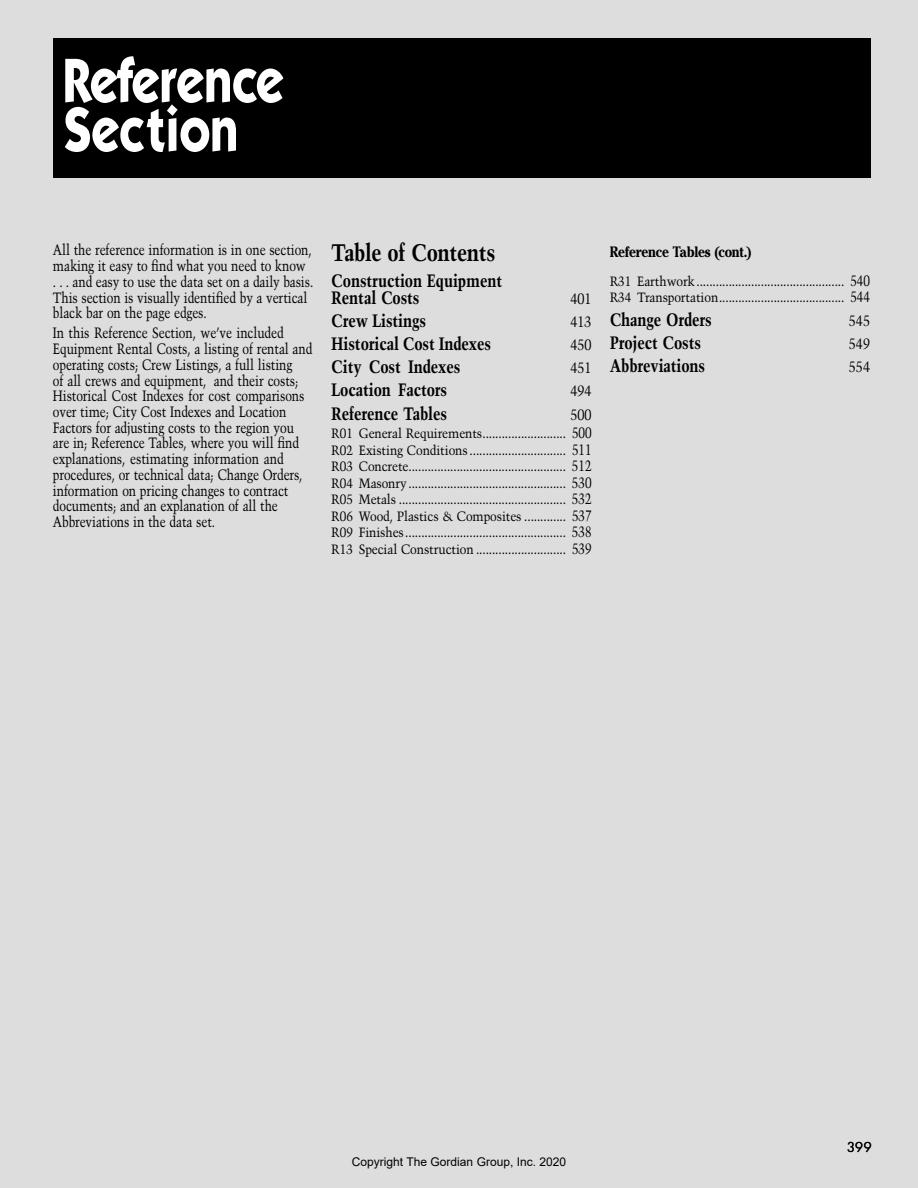
<style>
.page{position:relative;width:918px;height:1188px;background:#ddd}
.page>*{position:absolute;margin:0;border:0;box-sizing:border-box;transform-origin:0 0}
.t1{font:700 62.85px/49.1px "Itc Kabel";color:#fff;scale:.8 1}
.t2{font:700 24px "Trump Mediaeval";letter-spacing:-.02em;color:#000;scale:.85 1}
.t3{font:700 18px/16.5px "Trump Mediaeval";letter-spacing:-.01em;color:#000;scale:.83 1}
.t4{font:15px/15.8px "Trump Mediaeval";letter-spacing:-.01em;color:#000;scale:.8 1}
.t5{font:15px/18.8px "Trump Mediaeval";letter-spacing:-.01em;color:#000;text-align:right;scale:.86 1}
.t6{font:700 15px "Cheltenham";letter-spacing:-.02em;color:#000;scale:.86 1}
.t7{font:15px "Futura PT";color:#000}
.t8{font:13.5px "Trump Mediaeval";letter-spacing:-.01em;color:#000;scale:.89 1}
.t9{font:12px "Arial";color:#000}
.s1{font-size:13.5px}
.s2{font-size:15px}
</style>
<div class="page">
<div style="left:53px;top:38px;width:817px;height:139px;background:#000"></div>
<h1 class="t1" style="left:63px;top:61px;width:277px">Reference<br>Section</h1>
<p class="t4" style="left:53px;top:243px;width:327px">All the reference information is in one section, making it easy to find what you need to know<br>. . . and easy to use the data set on a daily basis.<br>This section is visually identified by a vertical black bar on the page edges.</p>
<p class="t4" style="left:53px;top:326px;width:326px">In this Reference Section, we’ve included Equipment Rental Costs, a listing of rental and operating costs; Crew Listings, a full listing<br>of all crews and equipment, and their costs; Historical Cost Indexes for cost comparisons over time; City Cost Indexes and Location Factors for adjusting costs to the region you are in; Reference Tables, where you will find explanations, estimating information and procedures, or technical data; Change Orders, information on pricing changes to contract documents; and an explanation of all the Abbreviations in the data set.</p>
<h2 class="t2" style="left:331px;top:243px;width:195px">Table of Contents</h2>
<p class="t3" style="left:331px;top:274px;width:207px">Construction Equipment<br>Rental Costs</p>
<p class="t5" style="left:571px;top:290px;width:26px">401</p>
<p class="t3" style="left:331px;top:314px;width:116px">Crew Listings</p>
<p class="t5" style="left:571px;top:313px;width:26px">413</p>
<p class="t3" style="left:331px;top:337px;width:194px">Historical Cost Indexes</p>
<p class="t5" style="left:571px;top:336px;width:26px">450</p>
<p class="t3" style="left:331px;top:360px;width:157px">City Cost Indexes</p>
<p class="t5" style="left:571px;top:360px;width:26px">451</p>
<p class="t3" style="left:331px;top:383px;width:141px">Location Factors</p>
<p class="t5" style="left:571px;top:383px;width:26px">494</p>
<p class="t3" style="left:331px;top:406px;width:141px">Reference Tables</p>
<p class="t5" style="left:331px;top:406px;width:304px">500<br><span class="s1">R01 General Requirements</span>.......................... 500</p>
<p class="t4" style="left:331px;top:442px;width:327px;line-height:16.5px;text-align:justify"><span class="s1">R02 Existing Conditions</span> .............................. 511<br><span class="s1">R03 Concrete</span>................................................. 512<br><span class="s1">R04 Masonry</span> ................................................. 530<br><span class="s1">R05 Metals</span> .................................................... 532</p>
<p class="t8" style="left:331px;top:510px;width:294px">R06 Wood, Plastics &amp; Composites <span class="s2">............. 537</span></p>
<p class="t4" style="left:331px;top:525px;width:327px;line-height:16.5px"><span class="s1">R09 Finishes</span> .................................................. 538<br><span class="s1">R13 Special Construction</span> ............................ 539</p>
<p class="t6" style="left:610px;top:247px;width:166px">Reference Tables (cont.)</p>
<p class="t4" style="left:610px;top:273px;width:327px;line-height:16.5px"><span class="s1">R31 Earthwork</span>.............................................. 540<br><span class="s1">R34 Transportation</span>....................................... 544</p>
<p class="t3" style="left:610px;top:313px;width:125px">Change Orders</p>
<p class="t5" style="left:849px;top:313px;width:26px">545</p>
<p class="t3" style="left:610px;top:336px;width:112px">Project Costs</p>
<p class="t5" style="left:849px;top:336px;width:26px">549</p>
<p class="t3" style="left:610px;top:359px;width:117px">Abbreviations</p>
<p class="t5" style="left:849px;top:359px;width:26px">554</p>
<p class="t9" style="left:352px;top:1154px;width:216px">Copyright The Gordian Group, Inc. 2020</p>
<p class="t7" style="left:847px;top:1138px;width:27px">399</p>
</div>
